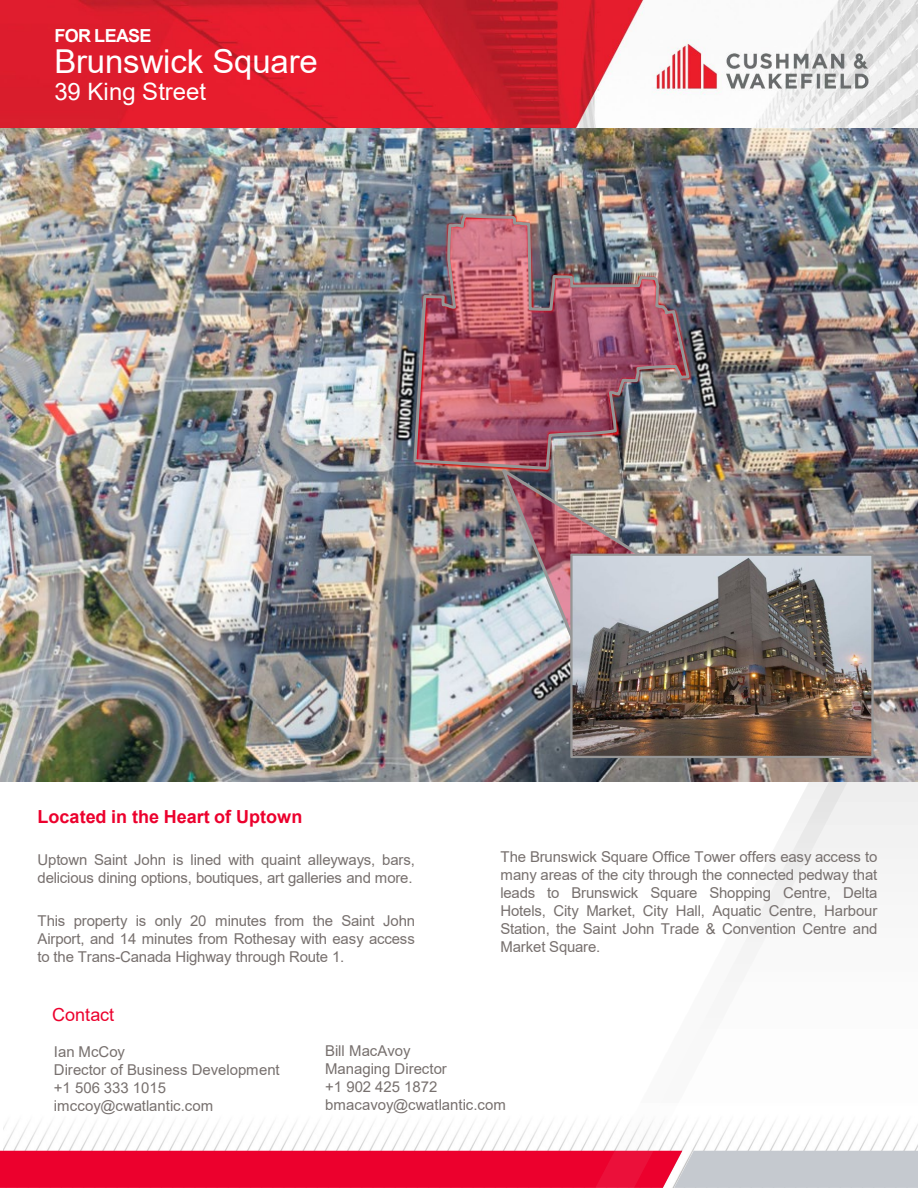
<style>
.page{position:relative;width:918px;height:1188px;background:#fff}
.page>*{position:absolute;margin:0;border:0;box-sizing:border-box;transform-origin:0 0}
.t1{font:33px "Arial";letter-spacing:-.005em;color:#fff}
.t2{font:24px "Arial";color:#fff}
.t3{font:700 18px "Arial";color:#ec002d}
.t4{font:700 18px "Arial";letter-spacing:-.03em;color:#fff}
.t5{font:18px "Arial";color:#ec002d}
.t6{font:15px/18px "Arial";letter-spacing:-.01em;color:#77706e}
</style>
<div class="page">
<img style="left:4px;top:1121px;width:591px;height:30px">
<img style="left:0;top:0;width:470px;height:128px">
<div style="left:0;top:1151px;width:595px;height:37px;background:#ec002d"></div>
<svg style="left:595px;top:575px;width:323px;height:613px"></svg>
<svg style="left:470px;top:0;width:448px;height:336px"></svg>
<img style="left:0;top:128px;width:917px;height:654px">
<img style="left:412px;top:213px;width:280px;height:258px">
<img style="left:497px;top:463px;width:210px;height:227px">
<img style="left:573px;top:557px;width:298px;height:198px">
<div style="left:570px;top:554px;width:304px;height:204px;border:2px solid #969696"></div>
<p class="t4" style="left:54px;top:23px;width:99px">FOR LEASE</p>
<h1 class="t1" style="left:54px;top:39px;width:265px">Brunswick Square</h1>
<h2 class="t2" style="left:54px;top:75px;width:153px">39 King Street</h2>
<p class="t3" style="left:38px;top:804px;width:266px">Located in the Heart of Uptown</p>
<p class="t6" style="left:38px;top:851px;width:379px">Uptown Saint John is lined with quaint alleyways, bars, delicious dining options, boutiques, art galleries and more.</p>
<p class="t6" style="left:38px;top:911px;width:379px;text-align:justify">This property is only 20 minutes from the Saint John Airport, and 14 minutes from Rothesay with easy access to the Trans-Canada Highway through Route 1.</p>
<p class="t5" style="left:52px;top:1003px;width:63px">Contact</p>
<p class="t6" style="left:500px;top:848px;width:378px;text-align:justify">The Brunswick Square Office Tower offers easy access to many areas of the city through the connected pedway that leads to Brunswick Square Shopping Centre, Delta Hotels, City Market, City Hall, Aquatic Centre, Harbour Station, the Saint John Trade &amp; Convention Centre and Market Square.</p>
<p class="t6" style="left:54px;top:1042px;width:227px">Ian McCoy<br>Director of Business Development +1 506 333 1015 imccoy@cwatlantic.com</p>
<p class="t6" style="left:325px;top:1042px;width:182px">Bill MacAvoy<br>Managing Director<br>+1 902 425 1872 bmacavoy@cwatlantic.com</p>
</div>
